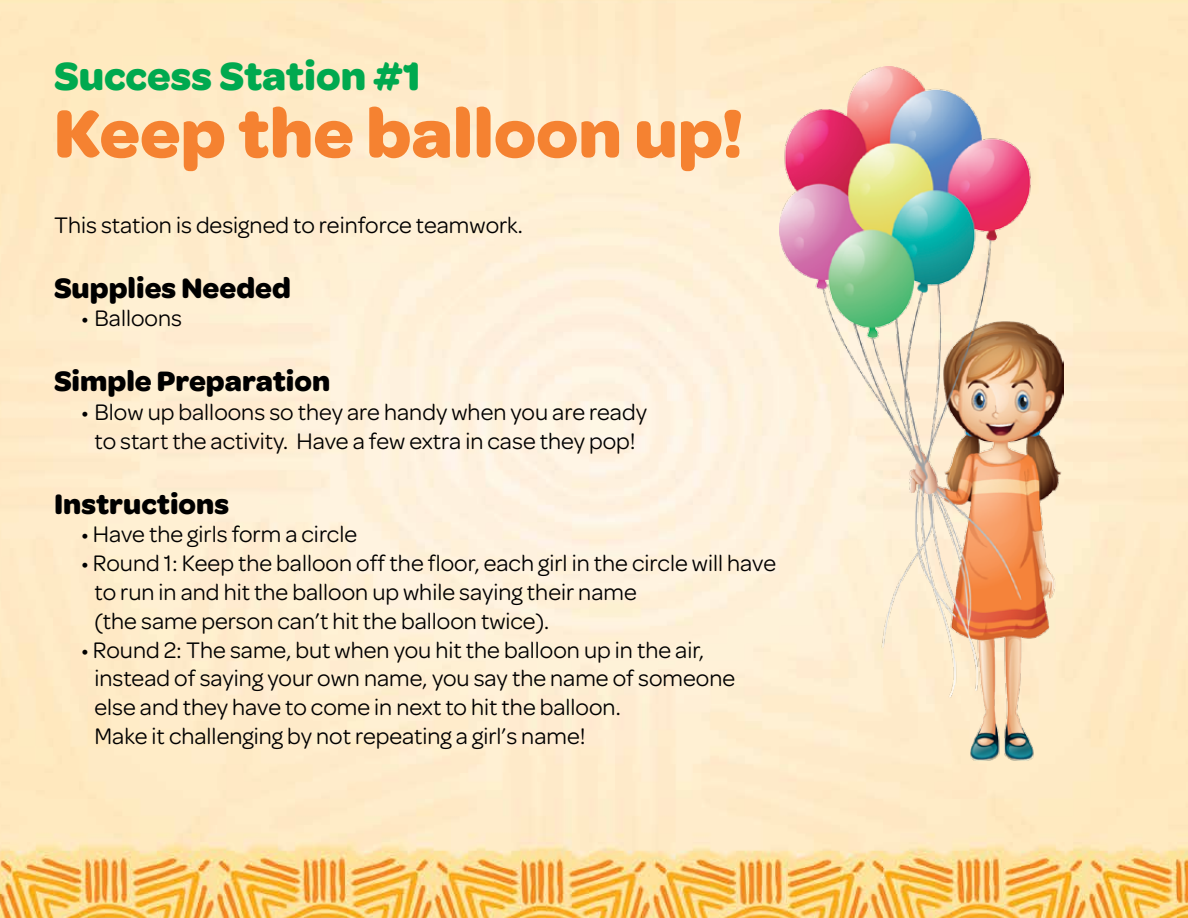
<style>
.page{position:relative;width:1188px;height:918px;background:#fff}
.page>*{position:absolute;margin:0;border:0;box-sizing:border-box;transform-origin:0 0}
.t1{font:700 72px "Omnes Girl Scouts";color:#f58231}
.t2{font:700 42px "Omnes Girl Scouts";color:#00a94f}
.t3{font:700 30px "Omnes Girl Scouts";color:#000}
.t4{font:24px/28.8px "Omnes Girl Scouts";color:#000}
</style>
<div class="page">
<img style="left:0;top:0;width:1188px;height:918px">
<img style="left:779px;top:67px;width:285px;height:694px">
<h2 class="t2" style="left:54px;top:45px;width:368px">Success Station #1</h2>
<h1 class="t1" style="left:54px;top:80px;width:691px">Keep the balloon up!</h1>
<p class="t4" style="left:54px;top:209px;width:470px">This station is designed to reinforce teamwork.</p>
<p class="t3" style="left:54px;top:265px;width:238px">Supplies Needed</p>
<p class="t4" style="left:81px;top:303px;width:103px">• Balloons</p>
<p class="t3" style="left:54px;top:359px;width:278px">Simple Preparation</p>
<p class="t4" style="left:81px;top:396px;width:568px;text-align:center">• Blow up balloons so they are handy when you are ready to start the activity. Have a few extra in case they pop!</p>
<p class="t3" style="left:54px;top:481px;width:177px">Instructions</p>
<p class="t4" style="left:81px;top:519px;width:278px">• Have the girls form a circle</p>
<p class="t4" style="left:94px;top:547px;width:683px;text-indent:-13px">• Round 1: Keep the balloon off the floor, each girl in the circle will have to run in and hit the balloon up while saying their name<br>(the same person can’t hit the balloon twice).</p>
<p class="t4" style="left:94px;top:634px;width:642px;text-indent:-13px">• Round 2: The same, but when you hit the balloon up in the air, instead of saying your own name, you say the name of someone else and they have to come in next to hit the balloon.<br>Make it challenging by not repeating a girl’s name!</p>
</div>
